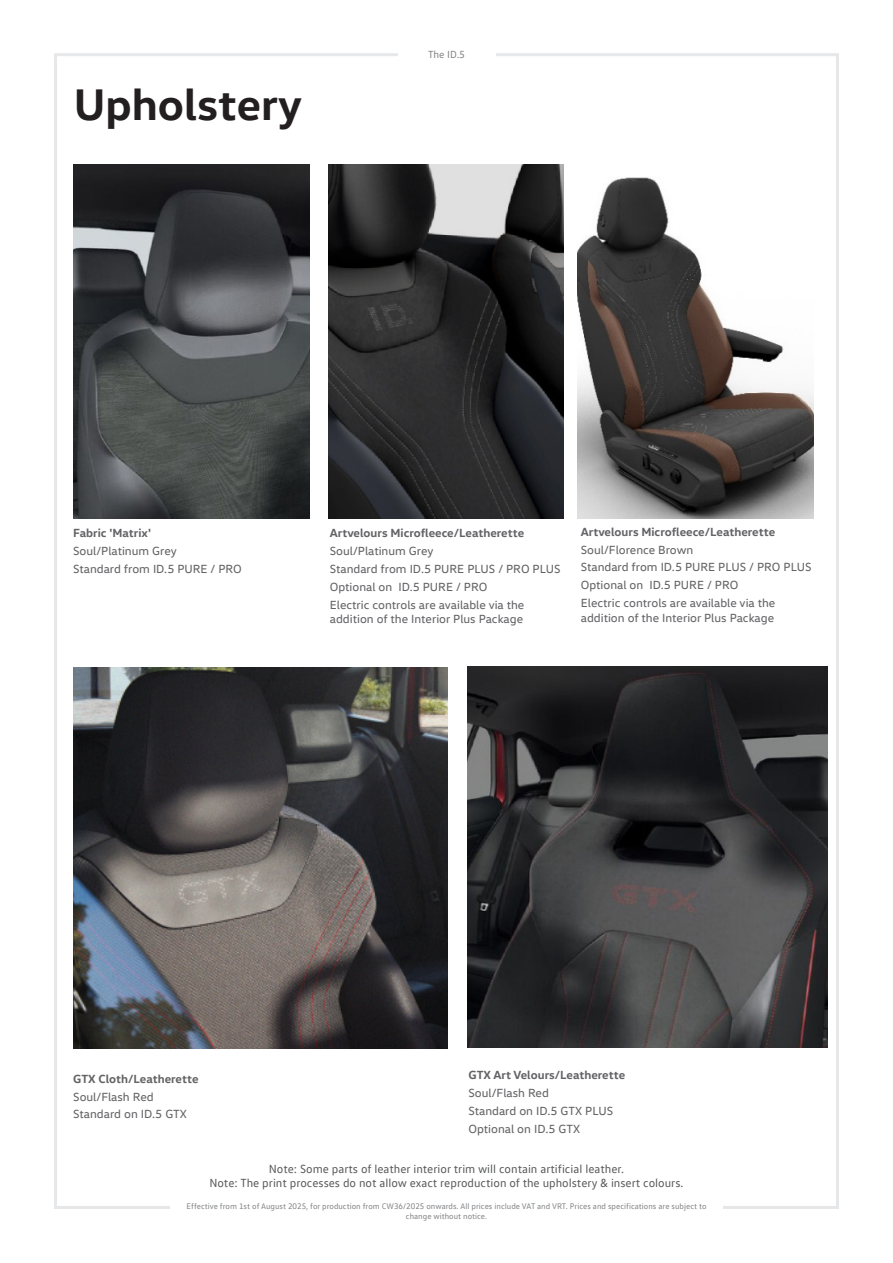
<style>
.page{position:relative;width:893px;height:1263px;background:#fff}
.page>*{position:absolute;margin:0;border:0;box-sizing:border-box;transform-origin:0 0}
.Page_heading{font:700 45px "VW Head";color:#231f20}
.Centred_text{font:12px/14.4px "VW Head";color:#636366}
.t1{font:12px/14.4px "VW Text";color:#57585a;text-align:center}
.Centred_text-2{font:700 12px "VW Head";color:#636366}
.t2{font:10.5px "VW Text";color:#808285}
.t3{font:8.25px/9.9px "VW Text";color:#808285;text-align:center}
</style>
<div class="page">
<svg style="left:578px;top:177px;width:235px;height:342px"></svg>
<img style="left:329px;top:164px;width:234px;height:355px">
<img style="left:74px;top:668px;width:373px;height:380px">
<img style="left:74px;top:164px;width:235px;height:355px">
<img style="left:468px;top:667px;width:360px;height:381px">
<p class="Page_heading" style="left:74px;top:75px;width:230px">Upholstery</p>
<p class="t2" style="left:428px;top:47px;width:39px">The ID.5</p>
<p class="Centred_text-2" style="left:73px;top:525px;width:79px">Fabric 'Matrix'</p>
<p class="Centred_text" style="left:73px;top:543px;width:105px">Soul/Platinum Grey</p>
<p class="Centred_text" style="left:73px;top:561px;width:170px">Standard from ID.5 PURE / PRO</p>
<p class="Centred_text-2" style="left:330px;top:525px;width:196px">Artvelours Microfleece/Leatherette</p>
<p class="Centred_text" style="left:330px;top:543px;width:105px">Soul/Platinum Grey</p>
<p class="Centred_text" style="left:330px;top:561px;width:232px">Standard from ID.5 PURE PLUS / PRO PLUS</p>
<p class="Centred_text" style="left:330px;top:579px;width:159px">Optional on ID.5 PURE / PRO</p>
<p class="Centred_text" style="left:330px;top:597px;width:196px">Electric controls are available via the addition of the Interior Plus Package</p>
<p class="Centred_text-2" style="left:581px;top:524px;width:196px">Artvelours Microfleece/Leatherette</p>
<p class="Centred_text" style="left:581px;top:542px;width:114px">Soul/Florence Brown</p>
<p class="Centred_text" style="left:581px;top:560px;width:232px">Standard from ID.5 PURE PLUS / PRO PLUS</p>
<p class="Centred_text" style="left:581px;top:578px;width:159px">Optional on ID.5 PURE / PRO</p>
<p class="Centred_text" style="left:581px;top:596px;width:196px">Electric controls are available via the addition of the Interior Plus Package</p>
<p class="Centred_text-2" style="left:73px;top:1071px;width:127px">GTX Cloth/Leatherette</p>
<p class="Centred_text" style="left:73px;top:1089px;width:82px">Soul/Flash Red</p>
<p class="Centred_text" style="left:73px;top:1107px;width:115px">Standard on ID.5 GTX</p>
<p class="Centred_text-2" style="left:468px;top:1067px;width:158px">GTX Art Velours/Leatherette</p>
<p class="Centred_text" style="left:468px;top:1086px;width:82px">Soul/Flash Red</p>
<p class="Centred_text" style="left:468px;top:1103px;width:146px">Standard on ID.5 GTX PLUS</p>
<p class="Centred_text" style="left:468px;top:1121px;width:113px">Optional on ID.5 GTX</p>
<p class="t1" style="left:209px;top:1161px;width:476px">Note: Some parts of leather interior trim will contain artificial leather.<br>Note: The print processes do not allow exact reproduction of the upholstery &amp; insert colours.</p>
<p class="t3" style="left:187px;top:1201px;width:521px">Effective from 1st of August 2025, for production from CW36/2025 onwards. All prices include VAT and VRT. Prices and specifications are subject to change without notice.</p>
</div>
